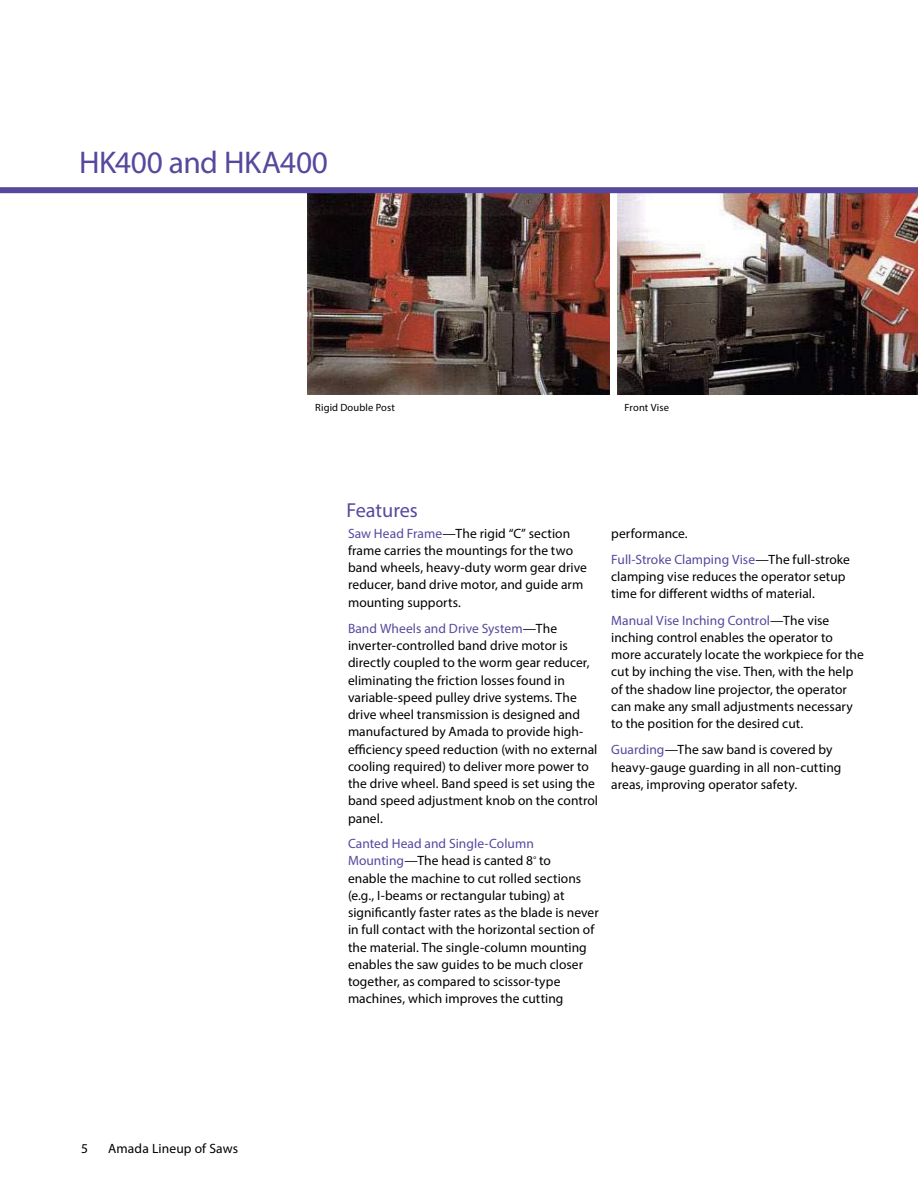
<style>
.page{position:relative;width:918px;height:1188px;background:#fff}
.page>*{position:absolute;margin:0;border:0;box-sizing:border-box;transform-origin:0 0}
.t1{font:31.5px "Myriad Pro";letter-spacing:-.02em;color:#57489d}
.t2{font:20.25px "Myriad Pro";color:#57489d}
.t3{font:13.5px/17.2px "Myriad Pro";letter-spacing:.005em;color:#000}
.t4{font:10.5px "Myriad Pro";letter-spacing:.015em;color:#000}
.s1{color:#57489d}
</style>
<div class="page">
<img style="left:617px;top:193px;width:301px;height:202px">
<img style="left:308px;top:193px;width:302px;height:202px">
<div style="left:0;top:187px;width:918px;height:6px;background:#57489d"></div>
<h1 class="t1" style="left:79px;top:143px;width:250px">HK400 and HKA400</h1>
<p class="t4" style="left:315px;top:401px;width:81px">Rigid Double Post</p>
<p class="t4" style="left:625px;top:401px;width:46px">Front Vise</p>
<p class="t3" style="left:81px;top:1140px;width:8px">5</p>
<p class="t3" style="left:108px;top:1140px;width:132px">Amada Lineup of Saws</p>
<h2 class="t2" style="left:346px;top:498px;width:73px">Features</h2>
<p class="t3" style="left:348px;top:524px;width:240px"><span class="s1">Saw Head Frame</span>—The rigid “C” section frame carries the mountings for the two band wheels, heavy-duty worm gear drive reducer, band drive motor, and guide arm mounting supports.</p>
<p class="t3" style="left:348px;top:620px;width:252px"><span class="s1">Band Wheels and Drive System</span>—The inverter-controlled band drive motor is directly coupled to the worm gear reducer, eliminating the friction losses found in variable-speed pulley drive systems. The drive wheel transmission is designed and manufactured by Amada to provide high&shy;efficiency speed reduction (with no external cooling required) to deliver more power to the drive wheel. Band speed is set using the band speed adjustment knob on the control panel.</p>
<p class="t3" style="left:348px;top:835px;width:252px"><span class="s1">Canted Head and Single-Column Mounting</span>—The head is canted 8<sup>º</sup> to<br>enable the machine to cut rolled sections (e.g., I-beams or rectangular tubing) at significantly faster rates as the blade is never in full contact with the horizontal section of the material. The single-column mounting enables the saw guides to be much closer together, as compared to scissor-type machines, which improves the cutting</p>
<p class="t3" style="left:611px;top:520px;width:240px;line-height:26.2px">performance.<br><span class="s1">Full-Stroke Clamping Vise</span>—The full-stroke</p>
<p class="t3" style="left:611px;top:568px;width:236px">clamping vise reduces the operator setup time for different widths of material.</p>
<p class="t3" style="left:611px;top:611px;width:254px"><span class="s1">Manual Vise Inching Control</span>—The vise inching control enables the operator to more accurately locate the workpiece for the cut by inching the vise. Then, with the help of the shadow line projector, the operator can make any small adjustments necessary to the position for the desired cut.</p>
<p class="t3" style="left:611px;top:741px;width:232px"><span class="s1">Guarding</span>—The saw band is covered by heavy-gauge guarding in all non-cutting areas, improving operator safety.</p>
</div>
